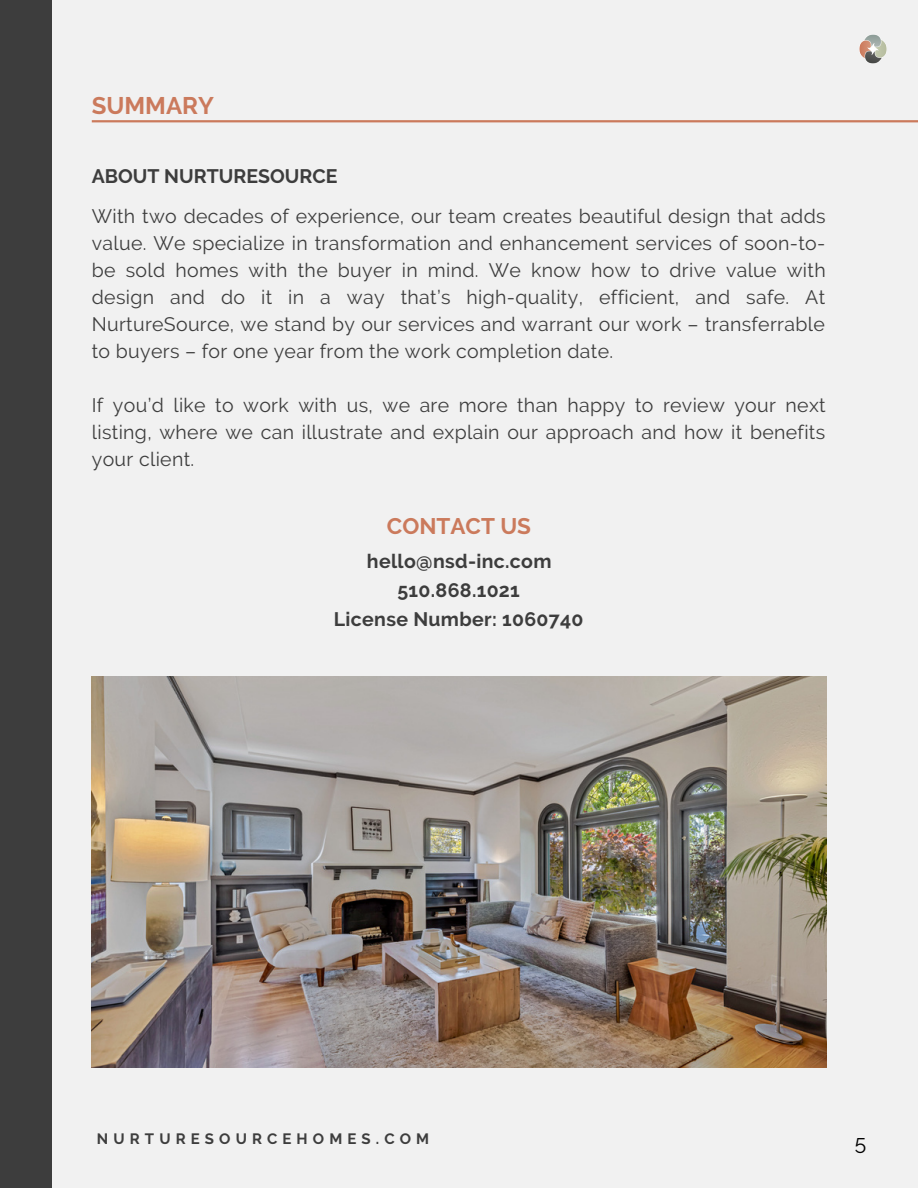
<style>
.page{position:relative;width:918px;height:1188px;background:#f1f1f1}
.page>*{position:absolute;margin:0;border:0;box-sizing:border-box;transform-origin:0 0}
.t1{font:700 24px "Raleway";color:#cb7a5c}
.t2{font:700 22.5px "Raleway";color:#cb7a5c}
.t3{font:21px "Raleway";color:#000}
.t4{font:19.5px/27px "Raleway";letter-spacing:.015em;color:#3d3d3d;text-align:justify}
.t5{font:700 19.5px "Raleway";letter-spacing:.015em;color:#3d3d3d}
.t6{font:700 15px "Raleway";letter-spacing:.34em;color:#3d3d3d}
</style>
<div class="page">
<div style="left:0;top:0;width:52px;height:1188px;background:#3d3d3d"></div>
<img style="left:859px;top:34px;width:28px;height:30px">
<img style="left:92px;top:676px;width:734px;height:392px">
<hr style="left:92px;top:120px;width:826px;height:2px;background:#cb7a5c">
<p class="t1" style="left:92px;top:92px;width:124px">SUMMARY</p>
<p class="t5" style="left:92px;top:165px;width:247px">ABOUT NURTURESOURCE</p>
<p class="t4" style="left:92px;top:203px;width:735px">With two decades of experience, our team creates beautiful design that adds value. We specialize in transformation and enhancement services of soon-to&shy;be sold homes with the buyer in mind. We know how to drive value with design and do it in a way that’s high-quality, efficient, and safe. At NurtureSource, we stand by our services and warrant our work – transferrable to buyers – for one year from the work completion date.</p>
<p class="t4" style="left:92px;top:392px;width:735px">If you’d like to work with us, we are more than happy to review your next listing, where we can illustrate and explain our approach and how it benefits your client.</p>
<p class="t2" style="left:387px;top:513px;width:146px">CONTACT US</p>
<p class="t5" style="left:367px;top:550px;width:186px">hello@nsd-inc.com</p>
<p class="t5" style="left:398px;top:578px;width:124px">510.868.1021</p>
<p class="t5" style="left:334px;top:607px;width:251px">License Number: 1060740</p>
<p class="t6" style="left:97px;top:1130px;width:334px">NURTURESOURCEHOMES.COM</p>
<p class="t3" style="left:855px;top:1130px;width:13px">5</p>
</div>
